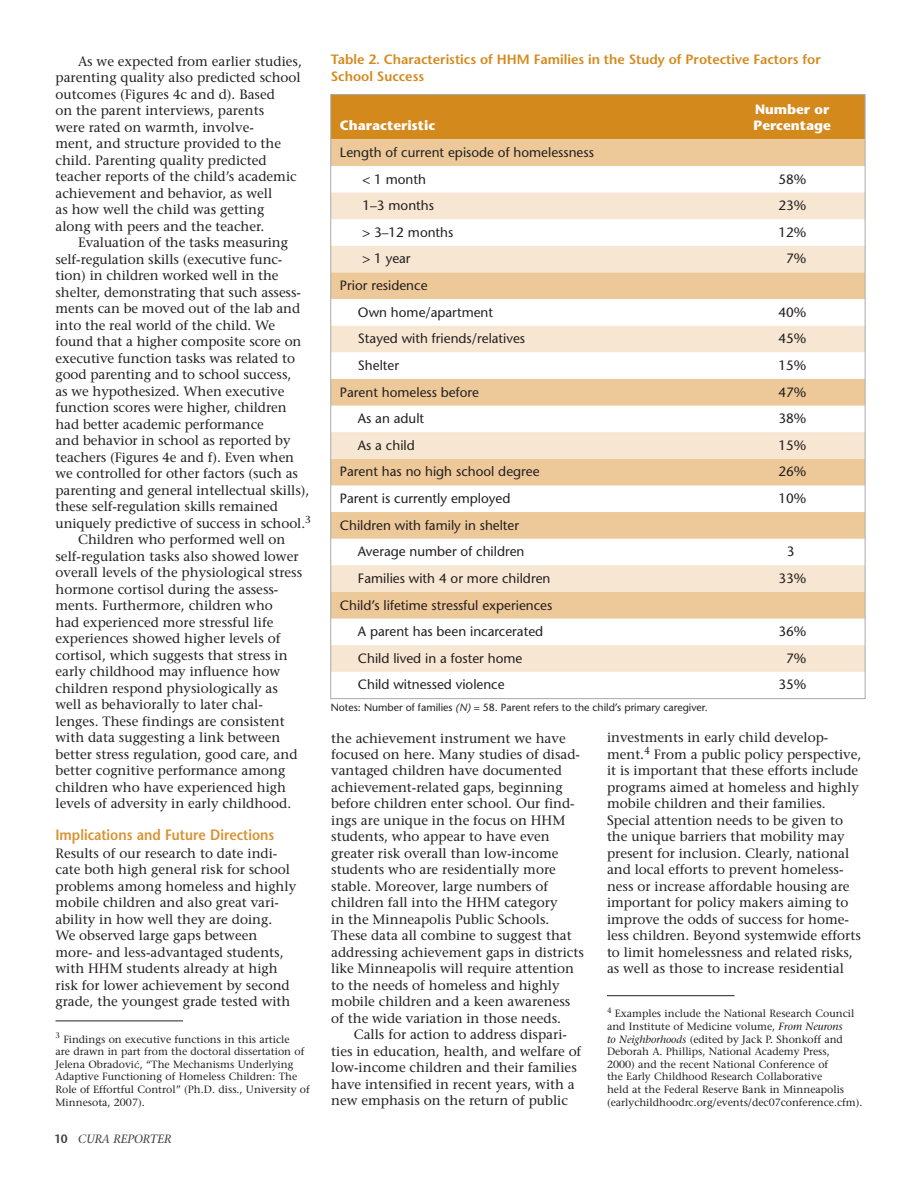
<style>
.page{position:relative;width:918px;height:1188px;background:#fff}
.page>*{position:absolute;margin:0;border:0;box-sizing:border-box;transform-origin:0 0}
.t1{font:600 15px "Stone Sans";color:#d89231;scale:.9 1}
.t2{font:13.5px/16.5px "Stone Serif";color:#231f20}
.t3{font:13.5px/26.5px "Stone Sans";color:#231f20}
.t4{font:600 13.5px/16.5px "Stone Sans";color:#d4891c}
.t5{font:700 13.5px/16.5px "Stone Sans";color:#fff}
.t6{font:italic 12px "Stone Serif";letter-spacing:-.015em;color:#404041}
.t7{font:10.5px/12.6px "Stone Serif";color:#231f20}
.t8{font:10.5px "Stone Sans";color:#231f20}
.s1{font-family:"Minion Pro"}
.s2{font-family:"Stone Sans";font-weight:600;font-style:normal}
.s3{font-style:italic}
</style>
<div class="page">
<hr style="left:56px;top:1021px;width:127px;height:1px;background:#231f20">
<hr style="left:607px;top:995px;width:128px;height:1px;background:#231f20">
<svg style="left:333px;top:96px;width:530px;height:70px;background:#dda14c"></svg>
<svg style="left:333px;top:193px;width:530px;height:79px;fill:#f7e6d1"></svg>
<svg style="left:333px;top:272px;width:530px;height:54px"></svg>
<svg style="left:333px;top:326px;width:530px;height:346px"></svg>
<p class="t2" style="left:55px;top:54px;width:248px;text-indent:23px">As we expected from earlier studies, parenting quality also predicted school outcomes (Figures 4c and d). Based<br>on the parent interviews, parents<br>were rated on warmth, involve-<br>ment, and structure provided to the child. Parenting quality predicted teacher reports of the child’s academic achievement and behavior, as well<br>as how well the child was getting along with peers and the teacher.</p>
<p class="t2" style="left:78px;top:236px;width:212px">Evaluation of the tasks measuring</p>
<p class="t2" style="left:55px;top:252px;width:228px">self-regulation skills (executive func-</p>
<p class="t2" style="left:55px;top:269px;width:225px">tion) in children worked well in the</p>
<p class="t2" style="left:55px;top:285px;width:247px">shelter, demonstrating that such assess-</p>
<p class="t2" style="left:55px;top:302px;width:246px">ments can be moved out of the lab and</p>
<p class="t2" style="left:55px;top:318px;width:221px">into the real world of the child. We</p>
<p class="t2" style="left:55px;top:335px;width:248px">found that a higher composite score on</p>
<p class="t2" style="left:55px;top:351px;width:241px">executive function tasks was related to</p>
<p class="t2" style="left:55px;top:368px;width:237px">good parenting and to school success,</p>
<p class="t2" style="left:55px;top:384px;width:230px">as we hypothesized. When executive</p>
<p class="t2" style="left:55px;top:401px;width:233px">function scores were higher, children</p>
<p class="t2" style="left:55px;top:417px;width:210px">had better academic performance</p>
<p class="t2" style="left:55px;top:434px;width:237px">and behavior in school as reported by</p>
<p class="t2" style="left:55px;top:450px;width:240px">teachers (Figures 4e and f). Even when</p>
<p class="t2" style="left:55px;top:467px;width:244px">we controlled for other factors (such as</p>
<p class="t2" style="left:55px;top:483px;width:255px">parenting and general intellectual skills),</p>
<p class="t2" style="left:55px;top:500px;width:224px">these self-regulation skills remained</p>
<p class="t2" style="left:55px;top:516px;width:257px">uniquely predictive of success in school.<sup>3</sup></p>
<p class="t2" style="left:78px;top:533px;width:209px">Children who performed well on</p>
<p class="t2" style="left:55px;top:549px;width:245px">self-regulation tasks also showed lower</p>
<p class="t2" style="left:55px;top:566px;width:248px">overall levels of the physiological stress</p>
<p class="t2" style="left:55px;top:582px;width:224px">hormone cortisol during the assess-</p>
<p class="t2" style="left:55px;top:599px;width:219px">ments. Furthermore, children who</p>
<p class="t2" style="left:55px;top:615px;width:219px">had experienced more stressful life</p>
<p class="t2" style="left:55px;top:632px;width:226px">experiences showed higher levels of</p>
<p class="t2" style="left:55px;top:648px;width:234px">cortisol, which suggests that stress in</p>
<p class="t2" style="left:55px;top:665px;width:226px">early childhood may influence how</p>
<p class="t2" style="left:55px;top:681px;width:224px">children respond physiologically as</p>
<p class="t2" style="left:55px;top:698px;width:209px">well as behaviorally to later chal-</p>
<p class="t2" style="left:55px;top:714px;width:231px">lenges. These findings are consistent</p>
<p class="t2" style="left:55px;top:731px;width:226px">with data suggesting a link between</p>
<p class="t2" style="left:55px;top:747px;width:244px">better stress regulation, good care, and</p>
<p class="t2" style="left:55px;top:764px;width:231px">better cognitive performance among</p>
<p class="t2" style="left:55px;top:780px;width:232px">children who have experienced high</p>
<p class="t2" style="left:55px;top:797px;width:237px">levels of adversity in early childhood.</p>
<p class="t1" style="left:56px;top:829px;width:245px">Implications and Future Directions</p>
<p class="t2" style="left:56px;top:846px;width:242px">Results of our research to date indi&shy;cate both high general risk for school problems among homeless and highly mobile children and also great vari&shy;ability in how well they are doing.<br>We observed large gaps between more- and less-advantaged students, with HHM students already at high risk for lower achievement by second grade, the youngest grade tested with</p>
<p class="t7" style="left:55px;top:1034px;width:256px"><sup>3</sup> Findings on executive functions in this article<br>are drawn in part from the doctoral dissertation of Jelena Obradovi<span class="s1">Ć</span>, “The Mechanisms Underlying Adaptive Functioning of Homeless Children: The Role of Effortful Control” (Ph.D. diss., University of Minnesota, 2007).</p>
<p class="t6" style="left:54px;top:1134px;width:119px"><span class="s2">10</span> CURA REPORTER</p>
<p class="t4" style="left:331px;top:53px;width:492px">Table 2. Characteristics of HHM Families in the Study of Protective Factors for<br>School Success</p>
<p class="t5" style="left:340px;top:119px;width:97px">Characteristic</p>
<p class="t5" style="left:754px;top:102px;width:79px">Number or<br>Percentage</p>
<p class="t3" style="left:362px;top:140px;width:233px;text-indent:-23px">Length of current episode of homelessness &lt; 1 month</p>
<p class="t3" style="left:778px;top:167px;width:29px">58%</p>
<p class="t3" style="left:362px;top:194px;width:73px">1–3 months</p>
<p class="t3" style="left:778px;top:194px;width:29px">23%</p>
<p class="t3" style="left:362px;top:220px;width:93px">&gt; 3–12 months</p>
<p class="t3" style="left:778px;top:220px;width:29px">12%</p>
<p class="t3" style="left:362px;top:247px;width:50px">&gt; 1 year</p>
<p class="t3" style="left:786px;top:247px;width:22px">7%</p>
<p class="t3" style="left:358px;top:274px;width:137px;text-indent:-18px">Prior residence<br>Own home/apartment</p>
<p class="t3" style="left:778px;top:300px;width:29px">40%</p>
<p class="t3" style="left:358px;top:327px;width:169px">Stayed with friends/relatives</p>
<p class="t3" style="left:778px;top:327px;width:29px">45%</p>
<p class="t3" style="left:358px;top:353px;width:43px">Shelter</p>
<p class="t3" style="left:778px;top:353px;width:29px">15%</p>
<p class="t3" style="left:340px;top:380px;width:141px">Parent homeless before</p>
<p class="t3" style="left:778px;top:380px;width:29px">47%</p>
<p class="t3" style="left:358px;top:407px;width:68px">As an adult</p>
<p class="t3" style="left:778px;top:407px;width:29px">38%</p>
<p class="t3" style="left:358px;top:433px;width:58px">As a child</p>
<p class="t3" style="left:778px;top:433px;width:29px">15%</p>
<p class="t3" style="left:340px;top:460px;width:201px">Parent has no high school degree</p>
<p class="t3" style="left:778px;top:460px;width:29px">26%</p>
<p class="t3" style="left:340px;top:487px;width:172px">Parent is currently employed</p>
<p class="t3" style="left:778px;top:487px;width:29px">10%</p>
<p class="t3" style="left:358px;top:513px;width:168px;text-indent:-18px">Children with family in shelter<br>Average number of children</p>
<p class="t3" style="left:787px;top:540px;width:9px">3</p>
<p class="t3" style="left:358px;top:566px;width:194px">Families with 4 or more children</p>
<p class="t3" style="left:778px;top:566px;width:29px">33%</p>
<p class="t3" style="left:358px;top:593px;width:196px;text-indent:-18px">Child’s lifetime stressful experiences<br>A parent has been incarcerated</p>
<p class="t3" style="left:778px;top:620px;width:29px">36%</p>
<p class="t3" style="left:358px;top:646px;width:166px">Child lived in a foster home</p>
<p class="t3" style="left:786px;top:646px;width:22px">7%</p>
<p class="t3" style="left:358px;top:673px;width:148px">Child witnessed violence</p>
<p class="t3" style="left:778px;top:673px;width:29px">35%</p>
<p class="t8" style="left:331px;top:703px;width:379px">Notes: Number of families <span class="s3">(N)</span> = 58. Parent refers to the child’s primary caregiver.</p>
<p class="t2" style="left:331px;top:731px;width:254px">the achievement instrument we have focused on here. Many studies of disad&shy;vantaged children have documented achievement-related gaps, beginning before children enter school. Our find&shy;ings are unique in the focus on HHM students, who appear to have even greater risk overall than low-income students who are residentially more stable. Moreover, large numbers of children fall into the HHM category<br>in the Minneapolis Public Schools.<br>These data all combine to suggest that addressing achievement gaps in districts like Minneapolis will require attention to the needs of homeless and highly mobile children and a keen awareness of the wide variation in those needs.</p>
<p class="t2" style="left:331px;top:1028px;width:252px;text-indent:23px">Calls for action to address dispari&shy;ties in education, health, and welfare of low-income children and their families have intensified in recent years, with a new emphasis on the return of public</p>
<p class="t2" style="left:607px;top:731px;width:256px">investments in early child develop&shy;ment.<sup>4</sup> From a public policy perspective, it is important that these efforts include programs aimed at homeless and highly mobile children and their families.<br>Special attention needs to be given to the unique barriers that mobility may present for inclusion. Clearly, national and local efforts to prevent homeless&shy;ness or increase affordable housing are important for policy makers aiming to improve the odds of success for home&shy;less children. Beyond systemwide efforts to limit homelessness and related risks, as well as those to increase residential</p>
<p class="t7" style="left:607px;top:1008px;width:257px"><sup>4</sup> Examples include the National Research Council and Institute of Medicine volume, <span class="s3">From Neurons<br>to Neighborhoods</span> (edited by Jack P. Shonkoff and Deborah A. Phillips, National Academy Press,<br>2000) and the recent National Conference of<br>the Early Childhood Research Collaborative<br>held at the Federal Reserve Bank in Minneapolis (earlychildhoodrc.org/events/dec07conference.cfm).</p>
</div>
